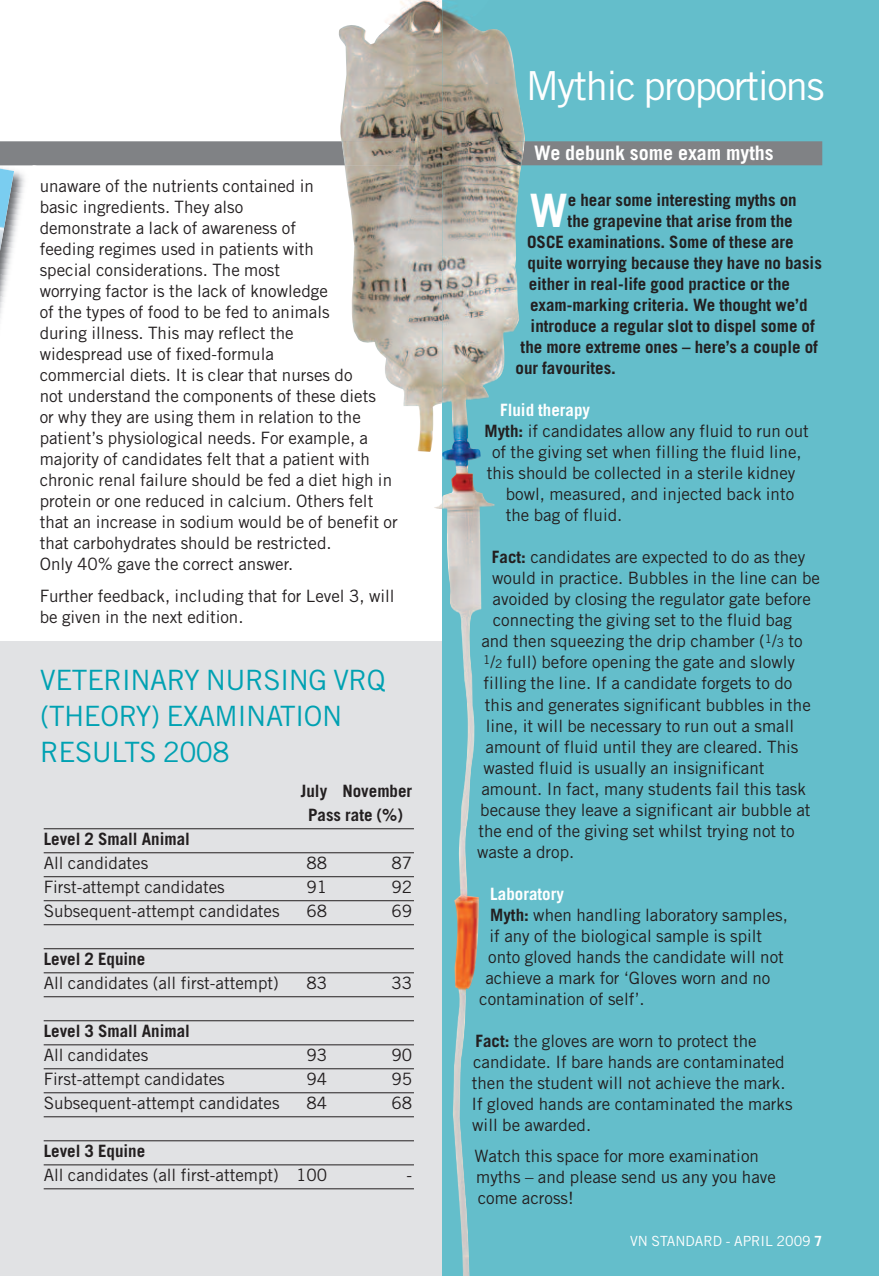
<style>
.page{position:relative;width:879px;height:1276px;background:#fff}
.page>*{position:absolute;margin:0;border:0;box-sizing:border-box;transform-origin:0 0}
.t1{font:700 46px "Trade Gothic";color:#fff}
.t2{font:40px "Trade Gothic";letter-spacing:-.035em;color:#fff}
.t3{font:28px/36px "Trade Gothic";letter-spacing:-.02em;color:#00a1b2}
.t4{font:700 20px "Trade Gothic";color:#fff}
.t5{font:17px/21px "Trade Gothic";color:#231f20}
.t6{font:700 17px/24px "Trade Gothic";color:#231f20;text-align:center}
.t7{font:700 17px "Trade Gothic";color:#fff}
.t8{font:14px "Trade Gothic";color:#fff}
.s1{font-weight:700}
.s2{font-size:12px}
</style>
<div class="page">
<div style="left:0;top:642px;width:449px;height:634px;background:#e1e2e4"></div>
<div style="left:442px;top:0;width:437px;height:1276px;background:#64becb"></div>
<div style="left:0;top:141px;width:420px;height:24px;background:#808285"></div>
<div style="left:442px;top:141px;width:380px;height:24px;background:#808285"></div>
<svg style="left:434px;top:503px;width:8px;height:6px"></svg>
<img style="left:339px;top:0;width:103px;height:452px">
<img style="left:442px;top:165px;width:80px;height:1111px">
<img style="left:442px;top:0;width:83px;height:165px">
<img style="left:341px;top:141px;width:79px;height:24px">
<hr style="left:44px;top:828px;width:370px;height:1px;background:#231f20">
<hr style="left:44px;top:852px;width:370px;height:1px;background:#231f20">
<hr style="left:44px;top:876px;width:370px;height:1px;background:#231f20">
<hr style="left:44px;top:900px;width:370px;height:1px;background:#231f20">
<hr style="left:44px;top:924px;width:370px;height:1px;background:#231f20">
<hr style="left:44px;top:948px;width:370px;height:1px;background:#231f20">
<hr style="left:44px;top:972px;width:370px;height:1px;background:#231f20">
<hr style="left:44px;top:996px;width:370px;height:1px;background:#231f20">
<hr style="left:44px;top:1020px;width:370px;height:1px;background:#231f20">
<hr style="left:44px;top:1044px;width:370px;height:1px;background:#231f20">
<hr style="left:44px;top:1068px;width:370px;height:1px;background:#231f20">
<hr style="left:44px;top:1092px;width:370px;height:1px;background:#231f20">
<hr style="left:44px;top:1116px;width:370px;height:1px;background:#231f20">
<hr style="left:44px;top:1140px;width:370px;height:1px;background:#231f20">
<hr style="left:44px;top:1164px;width:370px;height:1px;background:#231f20">
<hr style="left:44px;top:1188px;width:370px;height:1px;background:#231f20">
<img style="left:14px;top:165px;width:23px;height:77px">
<svg style="left:0;top:141px;width:14px;height:177px"></svg>
<img style="left:0;top:169px;width:14px;height:82px">
<p class="t5" style="left:40px;top:177px;width:359px">unaware of the nutrients contained in<br>basic ingredients. They also<br>demonstrate a lack of awareness of<br>feeding regimes used in patients with<br>special considerations. The most<br>worrying factor is the lack of knowledge<br>of the types of food to be fed to animals<br>during illness. This may reflect the<br>widespread use of fixed-formula<br>commercial diets. It is clear that nurses do<br>not understand the components of these diets<br>or why they are using them in relation to the patient’s physiological needs. For example, a majority of candidates felt that a patient with chronic renal failure should be fed a diet high in protein or one reduced in calcium. Others felt that an increase in sodium would be of benefit or that carbohydrates should be restricted.<br>Only 40% gave the correct answer.</p>
<p class="t5" style="left:40px;top:587px;width:356px">Further feedback, including that for Level 3, will be given in the next edition.</p>
<h3 class="t3" style="left:40px;top:665px;width:346px">VETERINARY NURSING VRQ (THEORY) EXAMINATION<br>RESULTS 2008</h3>
<p class="t6" style="left:301px;top:781px;width:113px">July November<br>Pass rate (%)</p>
<p class="t6" style="left:44px;top:829px;width:148px">Level 2 Small Animal</p>
<p class="t5" style="left:44px;top:854px;width:106px">All candidates</p>
<p class="t5" style="left:306px;top:854px;width:22px">88</p>
<p class="t5" style="left:391px;top:854px;width:22px">87</p>
<p class="t5" style="left:44px;top:878px;width:182px">First-attempt candidates</p>
<p class="t5" style="left:306px;top:878px;width:22px">91</p>
<p class="t5" style="left:391px;top:878px;width:22px">92</p>
<p class="t5" style="left:44px;top:902px;width:237px">Subsequent-attempt candidates</p>
<p class="t5" style="left:306px;top:902px;width:22px">68</p>
<p class="t5" style="left:391px;top:902px;width:22px">69</p>
<p class="t6" style="left:44px;top:949px;width:103px">Level 2 Equine</p>
<p class="t5" style="left:44px;top:974px;width:237px">All candidates (all first-attempt)</p>
<p class="t5" style="left:306px;top:974px;width:22px">83</p>
<p class="t5" style="left:391px;top:974px;width:22px">33</p>
<p class="t6" style="left:44px;top:1021px;width:148px">Level 3 Small Animal</p>
<p class="t5" style="left:44px;top:1046px;width:106px">All candidates</p>
<p class="t5" style="left:306px;top:1046px;width:22px">93</p>
<p class="t5" style="left:391px;top:1046px;width:22px">90</p>
<p class="t5" style="left:44px;top:1070px;width:182px">First-attempt candidates</p>
<p class="t5" style="left:306px;top:1070px;width:22px">94</p>
<p class="t5" style="left:391px;top:1070px;width:22px">95</p>
<p class="t5" style="left:44px;top:1094px;width:237px">Subsequent-attempt candidates</p>
<p class="t5" style="left:306px;top:1094px;width:22px">84</p>
<p class="t5" style="left:391px;top:1094px;width:22px">68</p>
<p class="t6" style="left:44px;top:1141px;width:103px">Level 3 Equine</p>
<p class="t5" style="left:44px;top:1166px;width:285px">All candidates (all first-attempt) 100</p>
<p class="t5" style="left:407px;top:1166px;width:7px">-</p>
<h2 class="t2" style="left:526px;top:71px;width:300px">Mythic proportions</h2>
<p class="t4" style="left:534px;top:145px;width:241px">We debunk some exam myths</p>
<h1 class="t1" style="left:529px;top:194px;width:40px">W</h1>
<p class="t6" style="left:568px;top:190px;width:230px">e hear some interesting myths on</p>
<p class="t6" style="left:567px;top:211px;width:227px">the grapevine that arise from the</p>
<p class="t6" style="left:527px;top:232px;width:268px">OSCE examinations. Some of these are</p>
<p class="t6" style="left:527px;top:253px;width:296px">quite worrying because they have no basis</p>
<p class="t6" style="left:529px;top:274px;width:263px">either in real-life good practice or the</p>
<p class="t6" style="left:530px;top:295px;width:279px">exam-marking criteria. We thought we’d</p>
<p class="t6" style="left:531px;top:316px;width:286px">introduce a regular slot to dispel some of</p>
<p class="t6" style="left:520px;top:337px;width:299px">the more extreme ones – here’s a couple of</p>
<p class="t6" style="left:515px;top:358px;width:102px">our favourites.</p>
<p class="t7" style="left:500px;top:404px;width:91px">Fluid therapy</p>
<p class="t5" style="left:484px;top:422px;width:326px"><span class="s1">Myth:</span> if candidates allow any fluid to run out</p>
<p class="t5" style="left:492px;top:443px;width:311px">of the giving set when filling the fluid line,</p>
<p class="t5" style="left:487px;top:464px;width:310px">this should be collected in a sterile kidney</p>
<p class="t5" style="left:506px;top:485px;width:290px">bowl, measured, and injected back into</p>
<p class="t5" style="left:506px;top:506px;width:118px">the bag of fluid.</p>
<p class="t5" style="left:492px;top:548px;width:315px"><span class="s1">Fact:</span> candidates are expected to do as they</p>
<p class="t5" style="left:492px;top:569px;width:329px">would in practice. Bubbles in the line can be</p>
<p class="t5" style="left:492px;top:590px;width:320px">avoided by closing the regulator gate before</p>
<p class="t5" style="left:493px;top:611px;width:301px">connecting the giving set to the fluid bag</p>
<p class="t5" style="left:481px;top:632px;width:323px">and then squeezing the drip chamber (<sup>1</sup>/<span class="s2">3</span> to</p>
<p class="t5" style="left:483px;top:653px;width:313px"><sup>1</sup>/<span class="s2">2</span> full) before opening the gate and slowly</p>
<p class="t5" style="left:484px;top:674px;width:310px">filling the line. If a candidate forgets to do</p>
<p class="t5" style="left:485px;top:695px;width:327px">this and generates significant bubbles in the</p>
<p class="t5" style="left:486px;top:716px;width:310px">line, it will be necessary to run out a small</p>
<p class="t5" style="left:485px;top:737px;width:314px">amount of fluid until they are cleared. This</p>
<p class="t5" style="left:483px;top:758px;width:282px">wasted fluid is usually an insignificant</p>
<p class="t5" style="left:481px;top:779px;width:326px">amount. In fact, many students fail this task</p>
<p class="t5" style="left:480px;top:800px;width:332px">because they leave a significant air bubble at</p>
<p class="t5" style="left:478px;top:821px;width:318px">the end of the giving set whilst trying not to</p>
<p class="t5" style="left:477px;top:842px;width:99px">waste a drop.</p>
<p class="t7" style="left:490px;top:887px;width:75px">Laboratory</p>
<p class="t5" style="left:490px;top:905px;width:299px"><span class="s1">Myth:</span> when handling laboratory samples,</p>
<p class="t5" style="left:489px;top:926px;width:274px">if any of the biological sample is spilt</p>
<p class="t5" style="left:488px;top:947px;width:297px">onto gloved hands the candidate will not</p>
<p class="t5" style="left:485px;top:968px;width:286px">achieve a mark for ‘Gloves worn and no</p>
<p class="t5" style="left:479px;top:989px;width:167px">contamination of self’.</p>
<p class="t5" style="left:471px;top:1031px;width:323px"><span class="s1">Fact:</span> the gloves are worn to protect the candidate. If bare hands are contaminated then the student will not achieve the mark.<br>If gloved hands are contaminated the marks will be awarded.</p>
<p class="t5" style="left:475px;top:1147px;width:303px">Watch this space for more examination myths – and please send us any you have come across!</p>
<p class="t8" style="left:630px;top:1236px;width:194px">VN STANDARD - APRIL 2009 <span class="s1">7</span></p>
</div>
